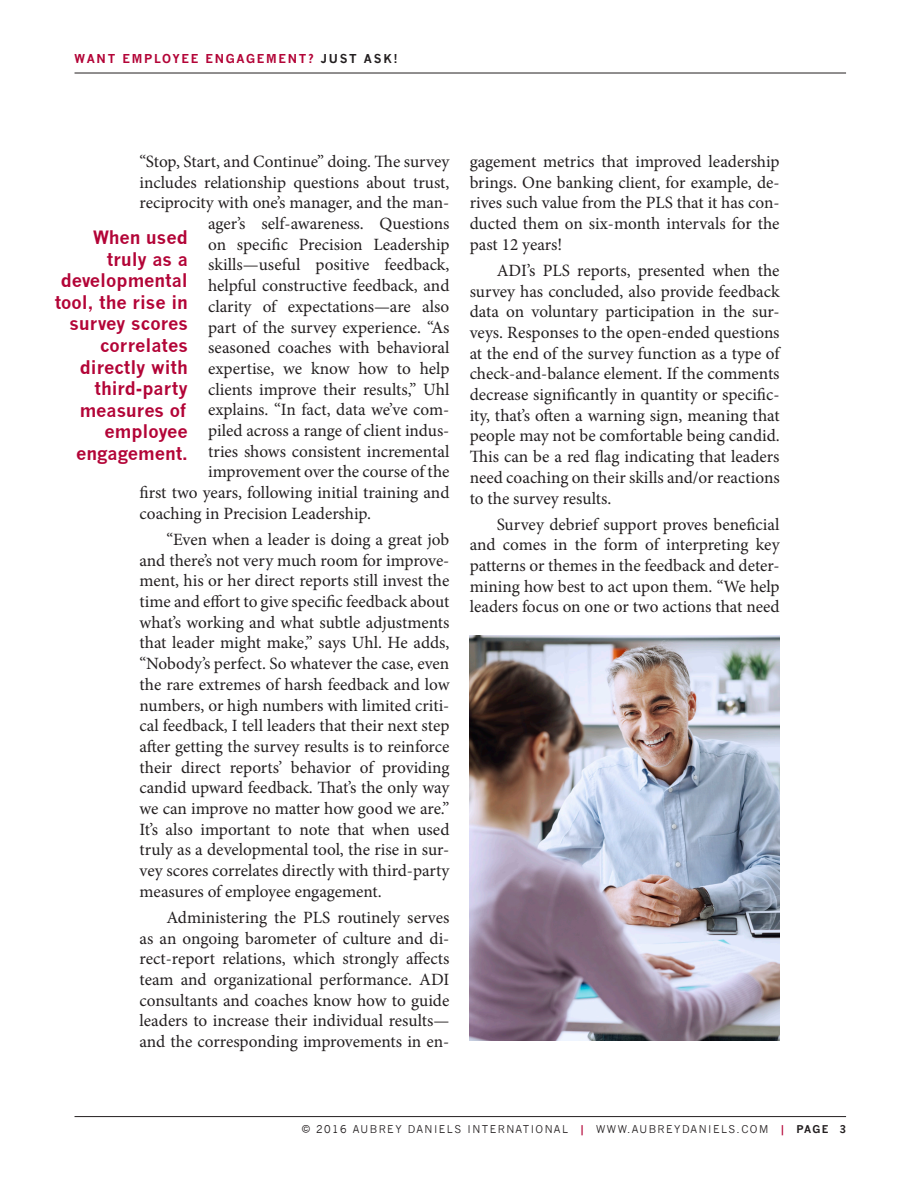
<style>
.page{position:relative;width:918px;height:1188px;background:#fff}
.page>*{position:absolute;margin:0;border:0;box-sizing:border-box;transform-origin:0 0}
.Red_pull_quote{font:700 18px/21.6px "News Gothic";color:#b30437;text-align:right}
.Body_Text{font:17.25px/20.7px "Minion Pro";color:#231f20;text-align:justify}
.t1{font:700 12px "News Gothic";letter-spacing:.14em;color:#b30437}
.t2{font:10.5px "News Gothic";letter-spacing:.14em;color:#231f20}
.s1{color:#231f20}
.s2{font-weight:700;color:#b30437}
.s3{font-weight:700}
</style>
<div class="page">
<hr style="left:75px;top:73px;width:771px;height:1px;background:#231f20">
<hr style="left:75px;top:1116px;width:771px;height:1px;background:#231f20">
<img style="left:470px;top:635px;width:310px;height:405px">
<p class="t1" style="left:75px;top:51px;width:325px">WANT EMPLOYEE ENGAGEMENT? <span class="s1">JUST ASK!</span></p>
<p class="Body_Text" style="left:140px;top:151px;width:311px">“Stop, Start, and Continue” doing. The survey</p>
<p class="Body_Text" style="left:140px;top:172px;width:311px">includes relationship questions about trust,</p>
<p class="Body_Text" style="left:140px;top:193px;width:311px">reciprocity with one’s manager, and the man-</p>
<p class="Body_Text" style="left:208px;top:213px;width:243px">ager’s self-awareness. Questions</p>
<p class="Body_Text" style="left:208px;top:234px;width:243px">on specific Precision Leadership</p>
<p class="Body_Text" style="left:208px;top:255px;width:243px">skills—useful positive feedback,</p>
<p class="Body_Text" style="left:208px;top:275px;width:243px">helpful constructive feedback, and</p>
<p class="Body_Text" style="left:208px;top:296px;width:243px">clarity of expectations—are also</p>
<p class="Body_Text" style="left:208px;top:317px;width:243px">part of the survey experience. “As</p>
<p class="Body_Text" style="left:208px;top:338px;width:243px">seasoned coaches with behavioral</p>
<p class="Body_Text" style="left:208px;top:358px;width:243px">expertise, we know how to help</p>
<p class="Body_Text" style="left:208px;top:379px;width:243px">clients improve their results,” Uhl</p>
<p class="Body_Text" style="left:208px;top:400px;width:243px">explains. “In fact, data we’ve com-</p>
<p class="Body_Text" style="left:208px;top:420px;width:243px">piled across a range of client indus-</p>
<p class="Body_Text" style="left:208px;top:441px;width:243px">tries shows consistent incremental</p>
<p class="Body_Text" style="left:208px;top:462px;width:243px">improvement over the course of the</p>
<p class="Body_Text" style="left:140px;top:482px;width:311px">first two years, following initial training and</p>
<p class="Body_Text" style="left:140px;top:503px;width:233px">coaching in Precision Leadership.</p>
<p class="Body_Text" style="left:140px;top:529px;width:311px;text-indent:27px">“Even when a leader is doing a great job and there’s not very much room for improve&shy;ment, his or her direct reports still invest the time and effort to give specific feedback about what’s working and what subtle adjustments that leader might make,” says Uhl. He adds, “Nobody’s perfect. So whatever the case, even the rare extremes of harsh feedback and low numbers, or high numbers with limited criti&shy;cal feedback, I tell leaders that their next step after getting the survey results is to reinforce their direct reports’ behavior of providing candid upward feedback. That’s the only way we can improve no matter how good we are.” It’s also important to note that when used truly as a developmental tool, the rise in sur&shy;vey scores correlates directly with third-party measures of employee engagement.</p>
<p class="Body_Text" style="left:140px;top:907px;width:311px;text-indent:27px">Administering the PLS routinely serves as an ongoing barometer of culture and di&shy;rect-report relations, which strongly affects team and organizational performance. ADI consultants and coaches know how to guide leaders to increase their individual results— and the corresponding improvements in en-</p>
<p class="Red_pull_quote" style="left:55px;top:226px;width:135px">When used truly as a developmental tool, the rise in survey scores correlates directly with third-party measures of employee engagement.</p>
<p class="Body_Text" style="left:470px;top:151px;width:311px">gagement metrics that improved leadership brings. One banking client, for example, de&shy;rives such value from the PLS that it has con&shy;ducted them on six-month intervals for the past 12 years!</p>
<p class="Body_Text" style="left:470px;top:260px;width:311px;text-indent:27px">ADI’s PLS reports, presented when the survey has concluded, also provide feedback data on voluntary participation in the sur&shy;veys. Responses to the open-ended questions at the end of the survey function as a type of check-and-balance element. If the comments decrease significantly in quantity or specific&shy;ity, that’s often a warning sign, meaning that people may not be comfortable being candid.<br>This can be a red flag indicating that leaders need coaching on their skills and/or reactions to the survey results.</p>
<p class="Body_Text" style="left:470px;top:514px;width:311px;text-indent:27px">Survey debrief support proves beneficial and comes in the form of interpreting key patterns or themes in the feedback and deter&shy;mining how best to act upon them. “We help leaders focus on one or two actions that need</p>
<p class="t2" style="left:302px;top:1123px;width:545px">© 2016 AUBREY DANIELS INTERNATIONAL <span class="s2">|</span> WWW.AUBREYDANIELS.COM <span class="s2">|</span> <span class="s3">PAGE 3</span></p>
</div>
